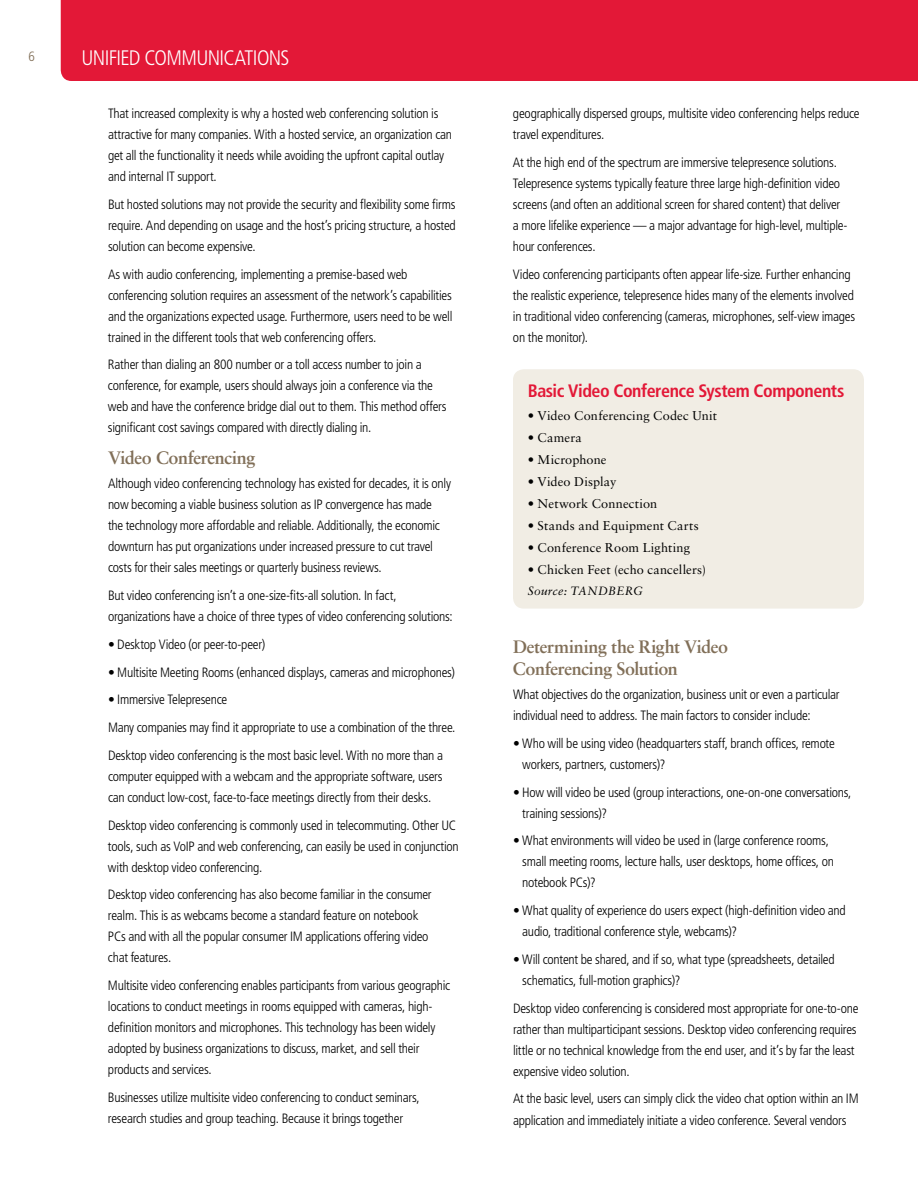
<style>
.page{position:relative;width:918px;height:1188px;background:#fff}
.page>*{position:absolute;margin:0;border:0;box-sizing:border-box;transform-origin:0 0}
.t1{font:300 condensed 21px "Frutiger LT Std";color:#fff}
.t2{font:700 18px/21.6px "Sabon";letter-spacing:-.025em;color:#816f58}
.t3{font:700 condensed 18px "Frutiger LT Std";letter-spacing:-.025em;color:#e31837}
.t4{font:300 condensed 13.5px/21px "Frutiger LT Std";letter-spacing:-.02em;color:#000}
.t5{font:300 condensed 13.5px "Frutiger LT Std";color:#816f58}
.t6{font:12.75px "Sabon";letter-spacing:.01em;color:#000}
.t7{font:italic 12px "Sabon";letter-spacing:.025em;color:#000}
</style>
<div class="page">
<div style="left:61px;top:0;width:856px;height:81px;background:#e31837"></div>
<svg style="left:917px;top:0;width:1px;height:81px"></svg>
<div style="left:513px;top:369px;width:351px;height:240px;background:#f1ede4;border-radius:11px"></div>
<p class="t5" style="left:28px;top:49px;width:8px">6</p>
<h1 class="t1" style="left:82px;top:46px;width:146px">Unified Communicati</h1>
<h1 class="t1" style="left:257px;top:46px;width:34px">ons</h1>
<p class="t4" style="left:108px;top:103px;width:346px">That increased complexity is why a hosted web conferencing solution is attractive for many companies. With a hosted service, an organization can get all the functionality it needs while avoiding the upfront capital outlay and internal IT support.</p>
<p class="t4" style="left:108px;top:194px;width:349px;text-align:justify">But hosted solutions may not provide the security and flexibility some firms require. And depending on usage and the host’s pricing structure, a hosted solution can become expensive.</p>
<p class="t4" style="left:108px;top:264px;width:346px">As with audio conferencing, implementing a premise-based web conferencing solution requires an assessment of the network’s capabilities and the organizations expected usage. Furthermore, users need to be well trained in the different tools that web conferencing offers.</p>
<p class="t4" style="left:108px;top:354px;width:340px">Rather than dialing an 800 number or a toll access number to join a conference, for example, users should always join a conference via the web and have the conference bridge dial out to them. This method offers significant cost savings compared with directly dialing in.</p>
<h2 class="t2" style="left:108px;top:447px;width:149px">Video Conferencing</h2>
<p class="t4" style="left:108px;top:473px;width:345px">Although video conferencing technology has existed for decades, it is only now becoming a viable business solution as IP convergence has made<br>the technology more affordable and reliable. Additionally, the economic downturn has put organizations under increased pressure to cut travel costs for their sales meetings or quarterly business reviews.</p>
<p class="t4" style="left:108px;top:585px;width:346px">But video conferencing isn’t a one-size-fits-all solution. In fact, organizations have a choice of three types of video conferencing solutions:</p>
<p class="t4" style="left:108px;top:634px;width:159px">• Desktop Video (or peer-to-peer)</p>
<p class="t4" style="left:108px;top:662px;width:348px">• M ultisite Meeting Rooms (enhanced displays, cameras and microphones)</p>
<p class="t4" style="left:108px;top:686px;width:349px;line-height:27.8px">• Immersive Telepresence<br>Many companies may find it appropriate to use a combination of the three.<br>Desktop video conferencing is the most basic level. With no more than a</p>
<p class="t4" style="left:108px;top:766px;width:336px">computer equipped with a webcam and the appropriate software, users can conduct low-cost, face-to-face meetings directly from their desks.</p>
<p class="t4" style="left:108px;top:815px;width:352px">Desktop video conferencing is commonly used in telecommuting. Other UC tools, such as VoIP and web conferencing, can easily be used in conjunction with desktop video conferencing.</p>
<p class="t4" style="left:108px;top:884px;width:325px">Desktop video conferencing has also become familiar in the consumer realm. This is as webcams become a standard feature on notebook PCs and with all the popular consumer IM applications offering video chat features.</p>
<p class="t4" style="left:108px;top:975px;width:344px">M ultisite video conferencing enables participants from various geographic locations to conduct meetings in rooms equipped with cameras, high&shy;definition monitors and microphones. This technology has been widely adopted by business organizations to discuss, market, and sell their products and services.</p>
<p class="t4" style="left:108px;top:1087px;width:313px">Businesses utilize multisite video conferencing to conduct seminars, research studies and group teaching. Because it brings together</p>
<p class="t4" style="left:513px;top:103px;width:348px">geographically dispersed groups, multisite video conferencing helps reduce travel expenditures.</p>
<p class="t4" style="left:513px;top:152px;width:336px">At the high end of the spectrum are immersive telepresence solutions.<br>Telepresence systems typically feature three large high-definition video screens (and often an additional screen for shared content) that deliver a more lifelike experience — a major advantage for high-level, multiple&shy;hour conferences.</p>
<p class="t4" style="left:513px;top:264px;width:344px">Video conferencing participants often appear life-size. Further enhancing the realistic experience, telepresence hides many of the elements involved in traditional video conferencing (cameras, microphones, self-view images on the monitor).</p>
<h2 class="t3" style="left:528px;top:381px;width:318px">Basic Video Conference System Components</h2>
<p class="t6" style="left:528px;top:407px;width:191px">• Video Conferencing Codec Unit</p>
<p class="t6" style="left:528px;top:430px;width:56px">• Camera</p>
<p class="t6" style="left:528px;top:452px;width:80px">• Microphone</p>
<p class="t6" style="left:528px;top:474px;width:90px">• Video Display</p>
<p class="t6" style="left:528px;top:496px;width:131px">• Network Connection</p>
<p class="t6" style="left:528px;top:518px;width:172px">• Stands and Equipment Carts</p>
<p class="t6" style="left:528px;top:540px;width:164px">• Conference Room Lighting</p>
<p class="t6" style="left:528px;top:562px;width:180px">• Chicken Feet (echo cancellers)</p>
<p class="t7" style="left:528px;top:584px;width:117px">Source: TANDBERG</p>
<h2 class="t2" style="left:513px;top:636px;width:217px">Determining the Right Video<br>Conferencing Solution</h2>
<p class="t4" style="left:513px;top:684px;width:328px">What objectives do the organization, business unit or even a particular individual need to address. The main factors to consider include:</p>
<p class="t4" style="left:522px;top:733px;width:314px;text-indent:-9px">• Who will be using video (headquarters staff, branch offices, remote workers, partners, customers)?</p>
<p class="t4" style="left:522px;top:782px;width:331px;text-indent:-9px">• How will video be used (group interactions, one-on-one conversations, training sessions)?</p>
<p class="t4" style="left:522px;top:830px;width:313px;text-indent:-9px">• What environments will video be used in (large conference rooms, small meeting rooms, lecture halls, user desktops, home offices, on notebook PCs)?</p>
<p class="t4" style="left:522px;top:900px;width:325px;text-indent:-9px">• What quality of experience do users expect (high-definition video and audio, traditional conference style, webcams)?</p>
<p class="t4" style="left:522px;top:949px;width:314px;text-indent:-9px">• Will content be shared, and if so, what type (spreadsheets, detailed schematics, full-motion graphics)?</p>
<p class="t4" style="left:513px;top:998px;width:347px">Desktop video conferencing is considered most appropriate for one-to-one rather than multiparticipant sessions. Desktop video conferencing requires little or no technical knowledge from the end user, and it’s by far the least expensive video solution.</p>
<p class="t4" style="left:513px;top:1089px;width:345px">At the basic level, users can simply click the video chat option within an IM application and immediately initiate a video conference. Several vendors</p>
</div>
